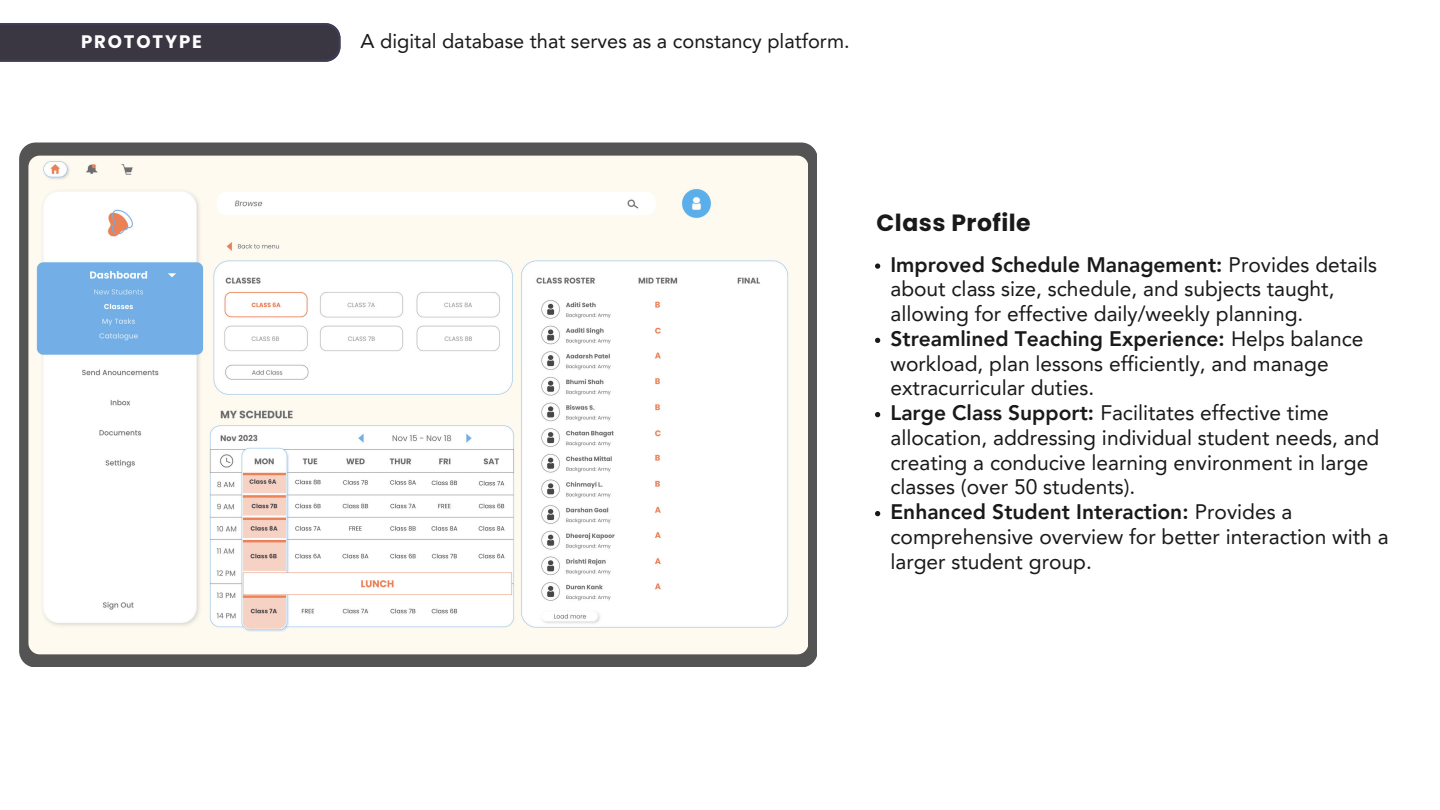
<style>
.page{position:relative;width:1440px;height:810px;background:#fff}
.page>*{position:absolute;margin:0;border:0;box-sizing:border-box;transform-origin:0 0}
.t1{font:700 23.5px "Poppins";letter-spacing:.02em;color:#191919}
.t2{font:21px/24.8px "Avenir LT Pro";color:#191919}
.t3{font:20px "Avenir LT Pro";color:#191919}
.t4{font:700 18.1px "Poppins";letter-spacing:.105em;color:#fff}
.s1{font-weight:800}
</style>
<div class="page">
<svg style="left:0;top:23px;width:340px;height:39px;background:#3c3846"></svg>
<svg style="left:875px;top:263px;width:5px;height:6px"></svg>
<svg style="left:875px;top:338px;width:5px;height:5px"></svg>
<svg style="left:875px;top:412px;width:5px;height:5px"></svg>
<svg style="left:875px;top:511px;width:5px;height:5px"></svg>
<div style="left:19px;top:143px;width:798px;height:524px;background:#545454;border-radius:16px"></div>
<img style="left:28px;top:156px;width:780px;height:498px;border-radius:11px">
<p class="t4" style="left:81px;top:29px;width:122px">PROTOTYPE</p>
<h2 class="t3" style="left:361px;top:33px;width:490px">A digital database that serves as a constancy platform.</h2>
<p class="t1" style="left:877px;top:206px;width:155px">Class Profile</p>
<p class="t2" style="left:890px;top:254px;width:488px"><span class="s1">Improved Schedule Management:</span> Provides details about class size, schedule, and subjects taught, allowing for effective daily/weekly planning.</p>
<h1 class="t2" style="left:890px;top:328px;width:475px"><span class="s1">Streamlined Teaching Experience:</span> Helps balance workload, plan lessons efficiently, and manage extracurricular duties.</h1>
<p class="t2" style="left:890px;top:402px;width:490px"><span class="s1">Large Class Support:</span> Facilitates effective time allocation, addressing individual student needs, and creating a conducive learning environment in large classes (over 50 students).</p>
<p class="t2" style="left:890px;top:501px;width:500px"><span class="s1">Enhanced Student Interaction:</span> Provides a comprehensive overview for better interaction with a larger student group.</p>
</div>
